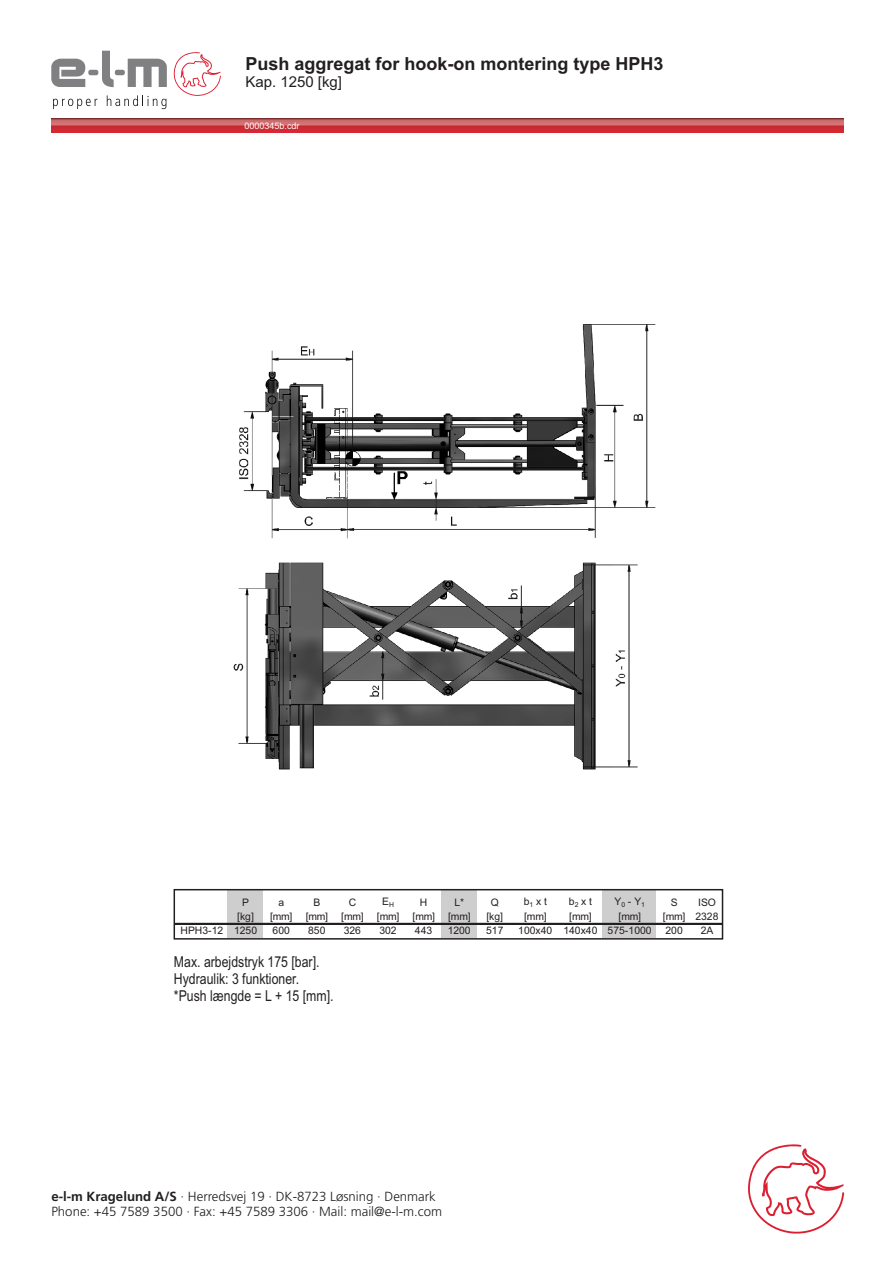
<style>
.page{position:relative;width:893px;height:1263px;background:#fff}
.page>*{position:absolute;margin:0;border:0;box-sizing:border-box;transform-origin:0 0}
.t1{font:700 18px "Arial";color:#231f20}
.t2{font:15px/17px "Arial Narrow";color:#231f20}
.t3{font:15px "Arial";color:#231f20}
.t4{font:300 13.2px/15.3px "Frutiger LT Com";color:#231f20}
.t5{font:10.35px/14px "Arial";color:#231f20;text-align:center}
.t6{font:9px "Arial";color:#fff}
.s1{font-style:inherit}
</style>
<div class="page">
<svg style="left:173px;top:52px;width:48px;height:44px"></svg>
<div style="left:88px;top:70px;width:10px;height:5px;background:#808083;border-radius:2px"></div>
<div style="left:115px;top:70px;width:10px;height:5px;background:#808083;border-radius:2px"></div>
<svg style="left:53px;top:99px;width:44px;height:10px"></svg>
<svg style="left:107px;top:95px;width:59px;height:14px"></svg>
<svg style="left:51px;top:59px;width:34px;height:28px"></svg>
<svg style="left:128px;top:59px;width:39px;height:28px"></svg>
<svg style="left:102px;top:51px;width:12px;height:36px"></svg>
<img style="left:51px;top:119px;width:792px;height:14px">
<svg style="left:748px;top:1144px;width:96px;height:90px"></svg>
<div style="left:227px;top:890px;width:36px;height:48px;background:#cecece"></div>
<div style="left:441px;top:890px;width:36px;height:48px;background:#cecece"></div>
<div style="left:602px;top:890px;width:54px;height:48px;background:#cecece"></div>
<hr style="left:175px;top:923px;width:547px;height:2px;background:#231f20">
<div style="left:174px;top:889px;width:549px;height:50px;border:2px solid #231f20"></div>
<img style="left:233px;top:324px;width:423px;height:446px">
<h1 class="t1" style="left:245px;top:57px;width:420px">Push aggregat for hook-on montering type HPH3</h1>
<h2 class="t3" style="left:245px;top:76px;width:98px">Kap. 1250 [kg]</h2>
<p class="t6" style="left:245px;top:123px;width:57px">0000345b.cdr</p>
<p class="t5" style="left:237px;top:897px;width:18px">P [kg]</p>
<p class="t5" style="left:270px;top:897px;width:24px">a [mm]</p>
<p class="t5" style="left:306px;top:897px;width:24px">B [mm]</p>
<p class="t5" style="left:341px;top:897px;width:24px">C [mm]</p>
<p class="t5" style="left:377px;top:895px;width:24px;line-height:15.1px">E<sub>H </sub>[mm]</p>
<p class="t5" style="left:412px;top:897px;width:24px">H [mm]</p>
<p class="t5" style="left:448px;top:897px;width:24px">L* [mm]</p>
<p class="t5" style="left:486px;top:897px;width:18px">Q [kg]</p>
<p class="t5" style="left:524px;top:895px;width:25px;line-height:15.1px;text-align:left">b<sub>1</sub> x t [mm]</p>
<p class="t5" style="left:569px;top:895px;width:25px;line-height:15.1px;text-align:left">b<sub>2</sub> x t [mm]</p>
<p class="t5" style="left:614px;top:895px;width:32px;line-height:15.1px">Y<sub>0</sub> - Y<sub>1 </sub>[mm]</p>
<p class="t5" style="left:663px;top:897px;width:24px">S [mm]</p>
<p class="t5" style="left:695px;top:897px;width:25px;text-align:left">ISO<br>2328</p>
<p class="t5" style="left:181px;top:925px;width:78px">HPH3-12 1250</p>
<p class="t5" style="left:273px;top:925px;width:19px">600</p>
<p class="t5" style="left:308px;top:925px;width:19px">850</p>
<p class="t5" style="left:344px;top:925px;width:19px">326</p>
<p class="t5" style="left:379px;top:925px;width:19px">302</p>
<p class="t5" style="left:415px;top:925px;width:19px">443</p>
<p class="t5" style="left:448px;top:925px;width:25px">1200</p>
<p class="t5" style="left:486px;top:925px;width:19px">517</p>
<p class="t5" style="left:518px;top:925px;width:135px">100x40 140x40 575-1000</p>
<p class="t5" style="left:665px;top:925px;width:19px">200</p>
<p class="t5" style="left:701px;top:925px;width:14px">2A</p>
<h2 class="t2" style="left:174px;top:954px;width:161px">Max. arbejdstryk 175 [bar].<br>Hydraulik: 3 funktioner. *Push længde = L + 15 [mm].</h2>
<p class="t4" style="left:51px;top:1190px;width:392px"><span class="s1">e-l-m Kragelund A/S</span> · Herredsvej 19 · DK-8723 Løsning · Denmark<br>Phone: +45 7589 3500 · Fax: +45 7589 3306 · Mail: mail@e-l-m.com</p>
</div>
